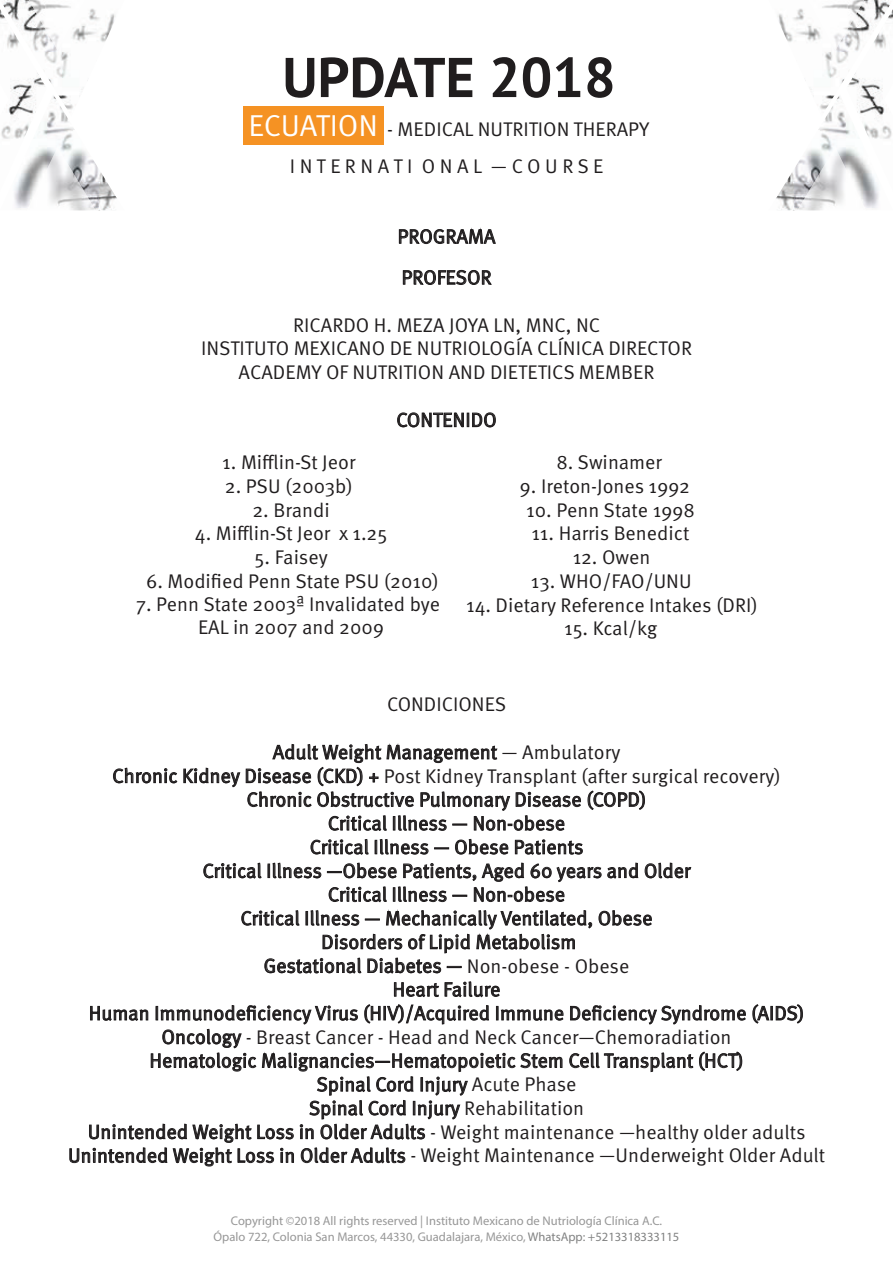
<style>
.page{position:relative;width:893px;height:1263px;background:#fff}
.page>*{position:absolute;margin:0;border:0;box-sizing:border-box;transform-origin:0 0}
.t1{font:700 55.95px "PT Sans";color:#201d1e}
.t2{font:19.8px/23.7px "Meta Pro";color:#201d1e;text-align:center}
.t3{font:12.6px/15.1px "Myriad Pro";color:#979797;text-align:center}
.s1{font-size:30.3px;color:#fff}
.s2{color:#818282}
</style>
<div class="page">
<img style="left:3px;top:0;width:112px;height:90px">
<img style="left:14px;top:95px;width:103px;height:115px">
<img style="left:0;top:9px;width:47px;height:182px">
<img style="left:27px;top:147px;width:69px;height:63px">
<img style="left:29px;top:0;width:56px;height:51px">
<div style="left:244px;top:106px;width:140px;height:39px;background:#f59223"></div>
<svg style="left:399px;top:227px;width:97px;height:17px"></svg>
<img style="left:778px;top:0;width:112px;height:90px">
<img style="left:776px;top:95px;width:103px;height:115px">
<img style="left:846px;top:9px;width:47px;height:182px">
<img style="left:797px;top:147px;width:69px;height:63px">
<img style="left:808px;top:0;width:56px;height:51px">
<svg style="left:397px;top:269px;width:99px;height:159px"></svg>
<svg style="left:753px;top:1004px;width:50px;height:19px"></svg>
<svg style="left:70px;top:743px;width:676px;height:423px"></svg>
<h1 class="t1" style="left:282px;top:40px;width:335px">UPDATE 2018</h1>
<p class="t2" style="left:249px;top:118px;width:402px"><span class="s1">ECUATION</span> - MEDICAL NUTRITION THERAPY</p>
<p class="t2" style="left:290px;top:155px;width:315px">I NT E R N AT I O N A L — C O U RS E</p>
<p class="t2" style="left:398px;top:217px;width:99px;line-height:41px;text-align:left">PROGRAMA<br>PROFESOR</p>
<p class="t2" style="left:201px;top:314px;width:492px">RICARDO H. MEZA JOYA LN, MNC, NC<br>INSTITUTO MEXICANO DE NUTRIOLOGÍA CLÍNICA DIRECTOR<br>ACADEMY OF NUTRITION AND DIETETICS MEMBER</p>
<p class="t2" style="left:396px;top:409px;width:102px">CONTENIDO</p>
<p class="t2" style="left:222px;top:451px;width:135px">1. Mifflin-St Jeor</p>
<p class="t2" style="left:225px;top:475px;width:130px">2. PSU (2003b)</p>
<p class="t2" style="left:252px;top:499px;width:79px">2. Brandi</p>
<p class="t2" style="left:195px;top:522px;width:194px">4. Mifflin-St Jeor x 1.25</p>
<p class="t2" style="left:255px;top:546px;width:75px">5. Faisey</p>
<p class="t2" style="left:146px;top:570px;width:294px">6. Modified Penn State PSU (2010)</p>
<p class="t2" style="left:136px;top:593px;width:305px;line-height:23.1px">7. Penn State 2003ª Invalidated bye<br>EAL in 2007 and 2009</p>
<p class="t2" style="left:556px;top:451px;width:107px">8. Swinamer</p>
<p class="t2" style="left:520px;top:475px;width:172px">9. Ireton-Jones 1992</p>
<p class="t2" style="left:526px;top:499px;width:170px">10. Penn State 1998</p>
<p class="t2" style="left:531px;top:522px;width:160px">11. Harris Benedict</p>
<p class="t2" style="left:573px;top:546px;width:79px">12. Owen</p>
<p class="t2" style="left:531px;top:570px;width:162px">13. WHO/FAO/UNU</p>
<p class="t2" style="left:466px;top:593px;width:293px">14. Dietary Reference Intakes (DRI)</p>
<p class="t2" style="left:564px;top:617px;width:94px">15. Kcal/kg</p>
<p class="t2" style="left:387px;top:693px;width:121px">CONDICIONES</p>
<p class="t2" style="left:68px;top:741px;width:759px">Adult Weight Management — Ambulatory<br>Chronic Kidney Disease (CKD) + Post Kidney Transplant (after surgical recovery)<br>Chronic Obstructive Pulmonary Disease (COPD)<br>Critical Illness — Non-obese<br>Critical Illness — Obese Patients<br>Critical Illness —Obese Patients, Aged 60 years and Older<br>Critical Illness — Non-obese<br>Critical Illness — Mechanically Ventilated, Obese<br>Disorders of Lipid Metabolism<br>Gestational Diabetes — Non-obese - Obese<br>Heart Failure<br>Human Immunodeficiency Virus (HIV)/Acquired Immune Deficiency Syndrome (AIDS)<br>Oncology - Breast Cancer - Head and Neck Cancer—Chemoradiation<br>Hematologic Malignancies—Hematopoietic Stem Cell Transplant (HCT)<br>Spinal Cord Injury Acute Phase<br>Spinal Cord Injury Rehabilitation<br>Unintended Weight Loss in Older Adults - Weight maintenance —healthy older adults Unintended Weight Loss in Older Adults - Weight Maintenance —Underweight Older Adult</p>
<p class="t3" style="left:214px;top:1213px;width:467px">Copyright ©2018 All rights reserved | Instituto Mexicano de Nutriología Clínica A.C.<br>Ópalo 722, Colonia San Marcos, 44330, Guadalajara, México, <span class="s2">WhatsApp: +5213318333115</span></p>
</div>
